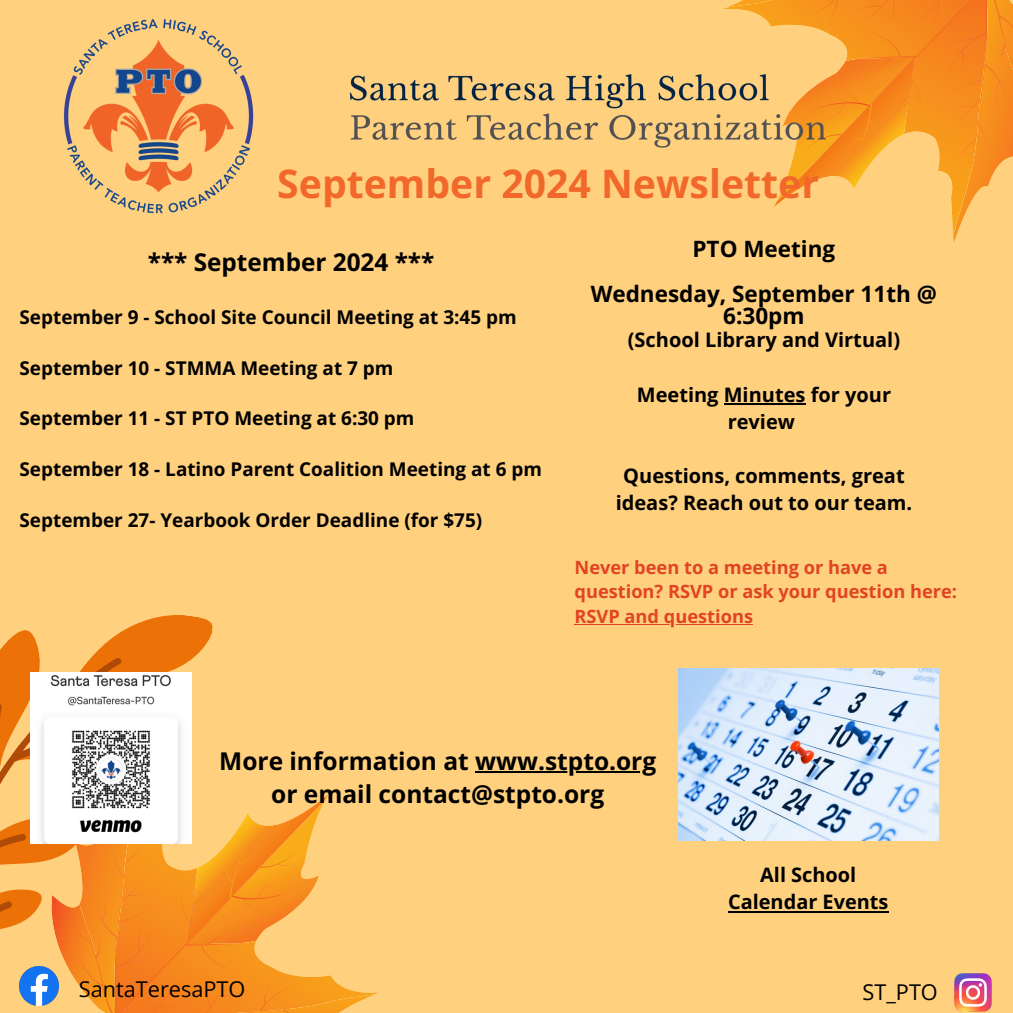
<style>
.page{position:relative;width:1013px;height:1013px;background:#fff}
.page>*{position:absolute;margin:0;border:0;box-sizing:border-box;transform-origin:0 0}
.t1{font:700 39.12px "Open Sans";color:#f2682b}
.t2{font:700 24.5px "Open Sans";color:#000}
.t3{font:700 24.38px "Open Sans";color:#000}
.t4{font:700 22.5px/22.5px "Open Sans";color:#000;text-align:center}
.t5{font:21.75px "Open Sans";color:#000}
.t6{font:700 20px/27.2px "Open Sans";color:#000;text-align:center}
.t7{font:700 19.88px/27.2px "Open Sans";color:#000;text-align:center}
.t8{font:700 18.88px "Open Sans";color:#000}
.t9{font:700 18.25px/24.4px "Open Sans";color:#e14423}
</style>
<div class="page">
<div style="left:0;top:0;width:1012px;height:1012px;background:#ffd07e"></div>
<svg style="left:51px;top:795px;width:329px;height:218px"></svg>
<svg style="left:737px;top:0;width:275px;height:243px"></svg>
<svg style="left:17px;top:615px;width:197px;height:362px"></svg>
<svg style="left:0;top:633px;width:122px;height:375px"></svg>
<img style="left:349px;top:3px;width:489px;height:225px">
<img style="left:64px;top:19px;width:190px;height:195px">
<img style="left:678px;top:668px;width:260px;height:173px">
<img style="left:20px;top:966px;width:39px;height:39px">
<img style="left:954px;top:973px;width:37px;height:38px">
<img style="left:31px;top:672px;width:160px;height:171px">
<hr style="left:728px;top:910px;width:160px;height:2px;background:#000">
<hr style="left:475px;top:771px;width:181px;height:1px;background:#000">
<hr style="left:723px;top:403px;width:82px;height:2px;background:#000">
<hr style="left:574px;top:623px;width:179px;height:1px;background:#e14423">
<h4 class="t1" style="left:277px;top:156px;width:543px">September 2024 Newsletter</h4>
<p class="t3" style="left:148px;top:245px;width:288px">*** September 2024 ***</p>
<p class="t8" style="left:20px;top:304px;width:498px">September 9 - School Site Council Meeting at 3:45 pm</p>
<p class="t8" style="left:20px;top:354px;width:375px">September 10 - STMMA Meeting at 7 pm</p>
<p class="t8" style="left:20px;top:405px;width:396px">September 11 - ST PTO Meeting at 6:30 pm</p>
<p class="t8" style="left:20px;top:456px;width:524px">September 18 - Latino Parent Coalition Meeting at 6 pm</p>
<h4 class="t8" style="left:20px;top:506px;width:464px">September 27- Yearbook Order Deadline (for $75)</h4>
<p class="t4" style="left:692px;top:237px;width:144px">PTO Meeting</p>
<p class="t4" style="left:590px;top:282px;width:348px">Wednesday, September 11th @<br>6:30pm</p>
<p class="t6" style="left:628px;top:326px;width:274px">(School Library and Virtual)</p>
<p class="t6" style="left:637px;top:380px;width:256px">Meeting Minutes for your review</p>
<p class="t6" style="left:615px;top:462px;width:298px">Questions, comments, great ideas? Reach out to our team.</p>
<p class="t9" style="left:574px;top:554px;width:384px">Never been to a meeting or have a question? RSVP or ask your question here:</p>
<h2 class="t9" style="left:574px;top:603px;width:180px">RSVP and questions</h2>
<h4 class="t2" style="left:219px;top:743px;width:438px">More information at www.stpto.org</h4>
<h4 class="t2" style="left:271px;top:776px;width:334px">or email contact@stpto.org</h4>
<h2 class="t7" style="left:728px;top:860px;width:162px">All School<br>Calendar Events</h2>
<p class="t5" style="left:79px;top:974px;width:168px">SantaTeresaPTO</p>
<h5 class="t5" style="left:862px;top:977px;width:77px">ST_PTO</h5>
</div>
